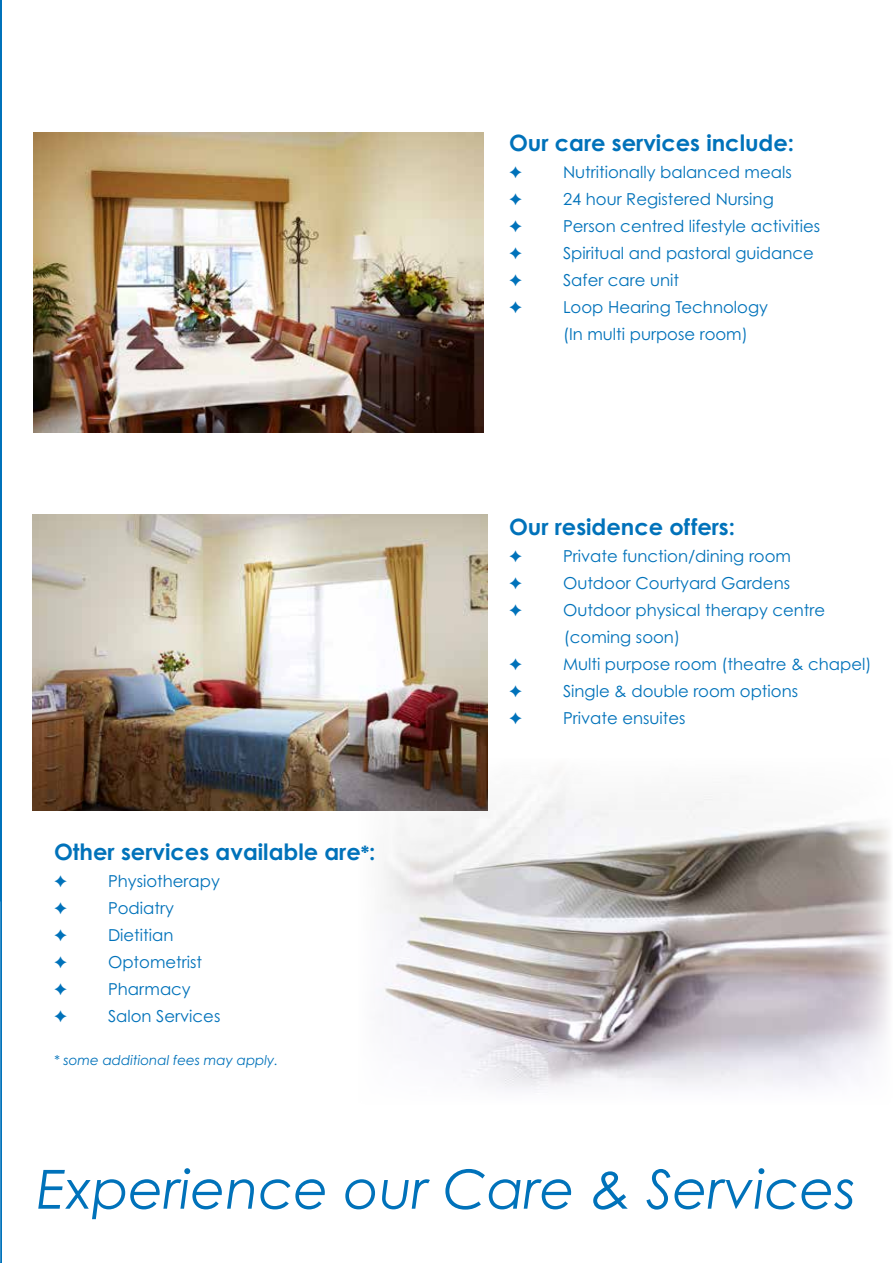
<style>
.page{position:relative;width:893px;height:1263px;background:#fff}
.page>*{position:absolute;margin:0;border:0;box-sizing:border-box;transform-origin:0 0}
.t1{font:italic 54px "Century Gothic";color:#0072ba}
.t2{font:700 22.5px "Century Gothic";color:#0072ba}
.t3{font:16.5px/27px "Century Gothic";color:#0072ba}
.t4{font:italic 13.5px "Century Gothic";color:#0072ba}
.s1{font-size:19.5px}
</style>
<div class="page">
<hr style="left:0;top:0;width:2px;height:1263px;background:#0072ba">
<img style="left:358px;top:758px;width:533px;height:332px">
<img style="left:32px;top:514px;width:455px;height:296px">
<img style="left:33px;top:132px;width:450px;height:300px">
<img style="left:0;top:901px;width:1px;height:362px">
<h2 class="t2" style="left:509px;top:129px;width:287px">Our care services include:</h2>
<p class="t3" style="left:563px;top:158px;width:230px">Nutritionally balanced meals</p>
<p class="t3" style="left:563px;top:185px;width:212px">24 hour Registered Nursing</p>
<p class="t3" style="left:563px;top:212px;width:259px">Person centred lifestyle activities</p>
<p class="t3" style="left:563px;top:239px;width:252px">Spiritual and pastoral guidance</p>
<p class="t3" style="left:563px;top:266px;width:118px">Safer care unit</p>
<p class="t3" style="left:563px;top:293px;width:206px">Loop Hearing Technology (In multi purpose room)</p>
<h2 class="t2" style="left:54px;top:838px;width:323px">Other services available are<span class="s1">*</span>:</h2>
<p class="t3" style="left:108px;top:867px;width:113px">Physiotherapy</p>
<p class="t3" style="left:108px;top:894px;width:67px">Podiatry</p>
<p class="t3" style="left:108px;top:921px;width:67px">Dietitian</p>
<p class="t3" style="left:108px;top:948px;width:96px">Optometrist</p>
<p class="t3" style="left:108px;top:975px;width:84px">Pharmacy</p>
<p class="t3" style="left:108px;top:1002px;width:114px">Salon Services</p>
<p class="t4" style="left:54px;top:1052px;width:226px">* some additional fees may apply.</p>
<h2 class="t2" style="left:509px;top:513px;width:228px">Our residence offers:</h2>
<p class="t3" style="left:563px;top:543px;width:229px">Private function/dining room</p>
<p class="t3" style="left:563px;top:570px;width:229px">Outdoor Courtyard Gardens</p>
<p class="t3" style="left:563px;top:597px;width:264px">Outdoor physical therapy centre (coming soon)</p>
<p class="t3" style="left:563px;top:651px;width:310px">Multi purpose room (theatre &amp; chapel)</p>
<p class="t3" style="left:563px;top:678px;width:237px">Single &amp; double room options</p>
<p class="t3" style="left:563px;top:705px;width:124px">Private ensuites</p>
<h1 class="t1" style="left:37px;top:1157px;width:820px">Experience our Care &amp; Services</h1>
</div>
